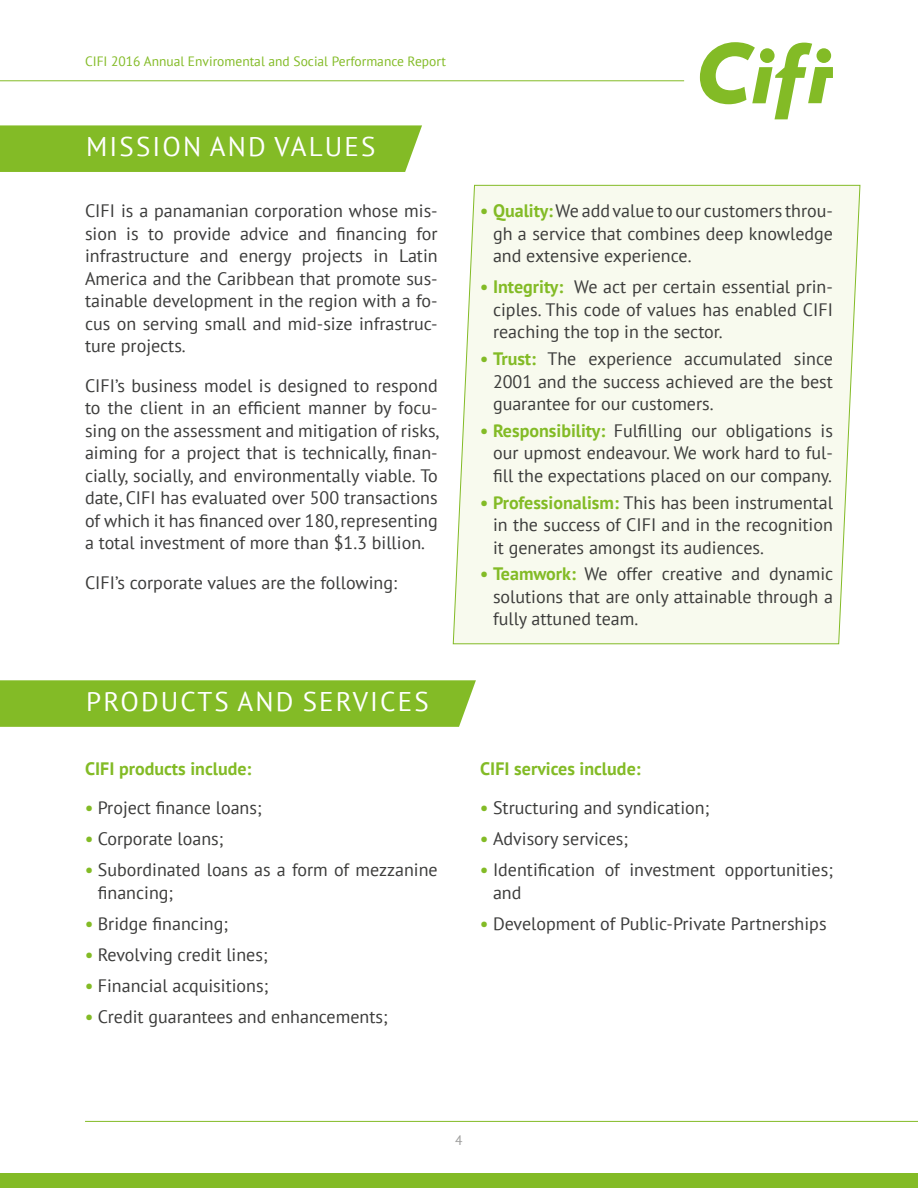
<style>
.page{position:relative;width:918px;height:1188px;background:#fff}
.page>*{position:absolute;margin:0;border:0;box-sizing:border-box;transform-origin:0 0}
.t1{font:27px "PT Sans";letter-spacing:.08em;color:#fff}
.t2{font:18px/22.5px "PT Sans";color:#3c3c3b;text-align:justify}
.t3{font:700 18px "PT Sans";color:#83bb26}
.t4{font:13.5px "PT Sans";color:#83bb26}
.t5{font:13.5px "PT Sans";color:#9d9d9c}
.s1{font-weight:700;color:#83bb26}
</style>
<div class="page">
<div style="left:0;top:1174px;width:918px;height:14px;background:#83bb26"></div>
<svg style="left:700px;top:42px;width:133px;height:77px"></svg>
<hr style="left:0;top:80px;width:684px;height:1px;background:#83bb26">
<hr style="left:85px;top:1121px;width:833px;height:1px;background:#83bb26">
<div style="left:452px;top:185px;width:409px;height:460px;background:#f8faee"></div>
<div style="left:0;top:125px;width:422px;height:47px;background:#83bb26"></div>
<div style="left:0;top:680px;width:476px;height:47px;background:#83bb26"></div>
<p class="t4" style="left:85px;top:53px;width:362px">CIFI 2016 Annual Enviromental and Social Performance Report</p>
<h1 class="t1" style="left:86px;top:129px;width:291px">MISSION AND VALUES</h1>
<p class="t2" style="left:85px;top:199px;width:354px">CIFI is a panamanian corporation whose mis&shy;sion is to provide advice and financing for infrastructure and energy projects in Latin America and the Caribbean that promote sus&shy;tainable development in the region with a fo&shy;cus on serving small and mid-size infrastruc&shy;ture projects.</p>
<p class="t2" style="left:85px;top:374px;width:356px">CIFI’s business model is designed to respond to the client in an efficient manner by focu&shy;sing on the assessment and mitigation of risks, aiming for a project that is technically, finan&shy;cially, socially, and environmentally viable. To date, CIFI has evaluated over 500 transactions of which it has financed over 180, representing a total investment of more than $1.3 billion.</p>
<p class="t2" style="left:85px;top:571px;width:313px">CIFI’s corporate values are the following:</p>
<h1 class="t1" style="left:86px;top:684px;width:344px">PRODUCTS AND SERVICES</h1>
<p class="t3" style="left:85px;top:756px;width:168px">CIFI products include:</p>
<p class="t2" style="left:85px;top:796px;width:178px"><span class="s1">•</span> Project finance loans;</p>
<p class="t2" style="left:85px;top:827px;width:140px"><span class="s1">•</span> Corporate loans;</p>
<p class="t2" style="left:98px;top:858px;width:341px;text-indent:-13px"><span class="s1">•</span> Subordinated loans as a form of mezzanine financing;</p>
<p class="t2" style="left:85px;top:912px;width:144px"><span class="s1">•</span> Bridge financing;</p>
<p class="t2" style="left:85px;top:943px;width:184px"><span class="s1">•</span> Revolving credit lines;</p>
<p class="t2" style="left:85px;top:974px;width:185px"><span class="s1">•</span> Financial acquisitions;</p>
<p class="t2" style="left:85px;top:1005px;width:304px"><span class="s1">•</span> Credit guarantees and enhancements;</p>
<p class="t2" style="left:493px;top:199px;width:341px;text-indent:-13px"><span class="s1">• Quality:</span> We add value to our customers throu&shy;gh a service that combines deep knowledge and extensive experience.</p>
<p class="t2" style="left:493px;top:275px;width:341px;text-indent:-13px"><span class="s1">• Integrity:</span> We act per certain essential prin&shy;ciples. This code of values has enabled CIFI reaching the top in the sector.</p>
<p class="t2" style="left:493px;top:347px;width:341px;text-indent:-13px"><span class="s1">• Trust:</span> The experience accumulated since 2001 and the success achieved are the best guarantee for our customers.</p>
<p class="t2" style="left:493px;top:419px;width:341px;text-indent:-13px"><span class="s1">• Responsibility:</span> Fulfilling our obligations is our upmost endeavour. We work hard to ful&shy;fill the expectations placed on our company.</p>
<p class="t2" style="left:493px;top:491px;width:341px;text-indent:-13px"><span class="s1">• Professionalism:</span> This has been instrumental in the success of CIFI and in the recognition it generates amongst its audiences.</p>
<p class="t2" style="left:493px;top:562px;width:342px;text-indent:-13px"><span class="s1">• Teamwork:</span> We offer creative and dynamic solutions that are only attainable through a fully attuned team.</p>
<p class="t3" style="left:480px;top:756px;width:162px">CIFI services include:</p>
<p class="t2" style="left:480px;top:796px;width:231px"><span class="s1">•</span> Structuring and syndication;</p>
<p class="t2" style="left:480px;top:827px;width:149px"><span class="s1">•</span> Advisory services;</p>
<p class="t2" style="left:493px;top:858px;width:341px;text-indent:-13px"><span class="s1">•</span> Identification of investment opportunities; and</p>
<p class="t2" style="left:480px;top:912px;width:348px"><span class="s1">•</span> Development of Public-Private Partnerships</p>
<p class="t5" style="left:455px;top:1131px;width:9px">4</p>
</div>
